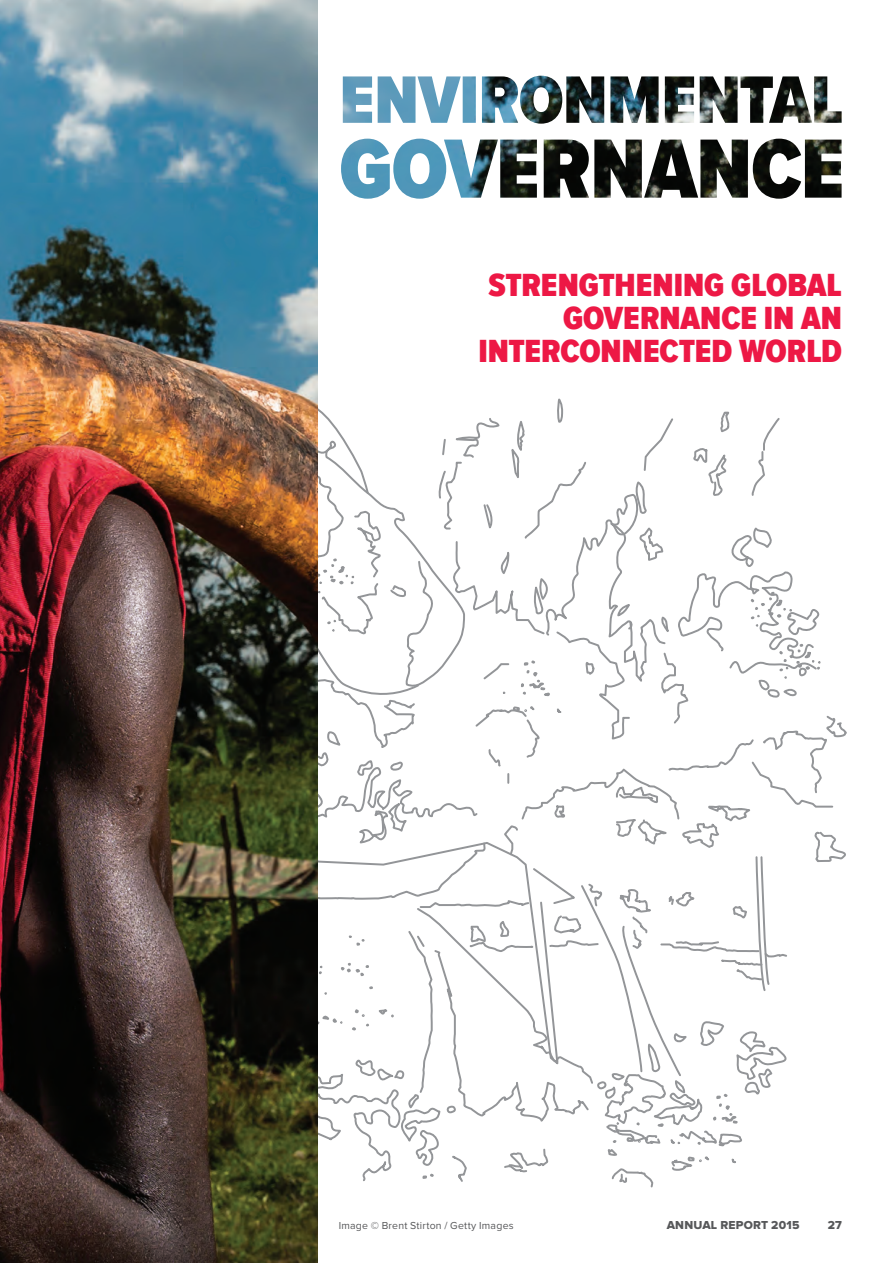
<style>
.page{position:relative;width:893px;height:1263px;background:#fff}
.page>*{position:absolute;margin:0;border:0;box-sizing:border-box;transform-origin:0 0}
.DIVIDER_SUBTITLE{font:900 33px/33px "Proxima Nova Cond";color:#ed1845;text-align:right}
.Body_copy{font:12px "Proxima Nova Extrabld";letter-spacing:.015em;color:#57585a}
.t1{font:10.5px "Proxima Nova";letter-spacing:.02em;color:#57585a}
</style>
<div class="page">
<img style="left:341px;top:76px;width:501px;height:123px">
<svg style="left:317px;top:392px;width:530px;height:804px"></svg>
<img style="left:0;top:0;width:317px;height:1263px">
<p class="DIVIDER_SUBTITLE" style="left:478px;top:271px;width:365px">STRENGTHENING GLOBAL<br>GOVERNANCE IN AN<br>INTERCONNECTED WORLD</p>
<p class="t1" style="left:339px;top:1221px;width:176px">Image © Brent Stirton / Getty Images</p>
<p class="Body_copy" style="left:667px;top:1219px;width:134px">ANNUAL REPORT 2015</p>
<p class="Body_copy" style="left:828px;top:1219px;width:16px">27</p>
</div>
